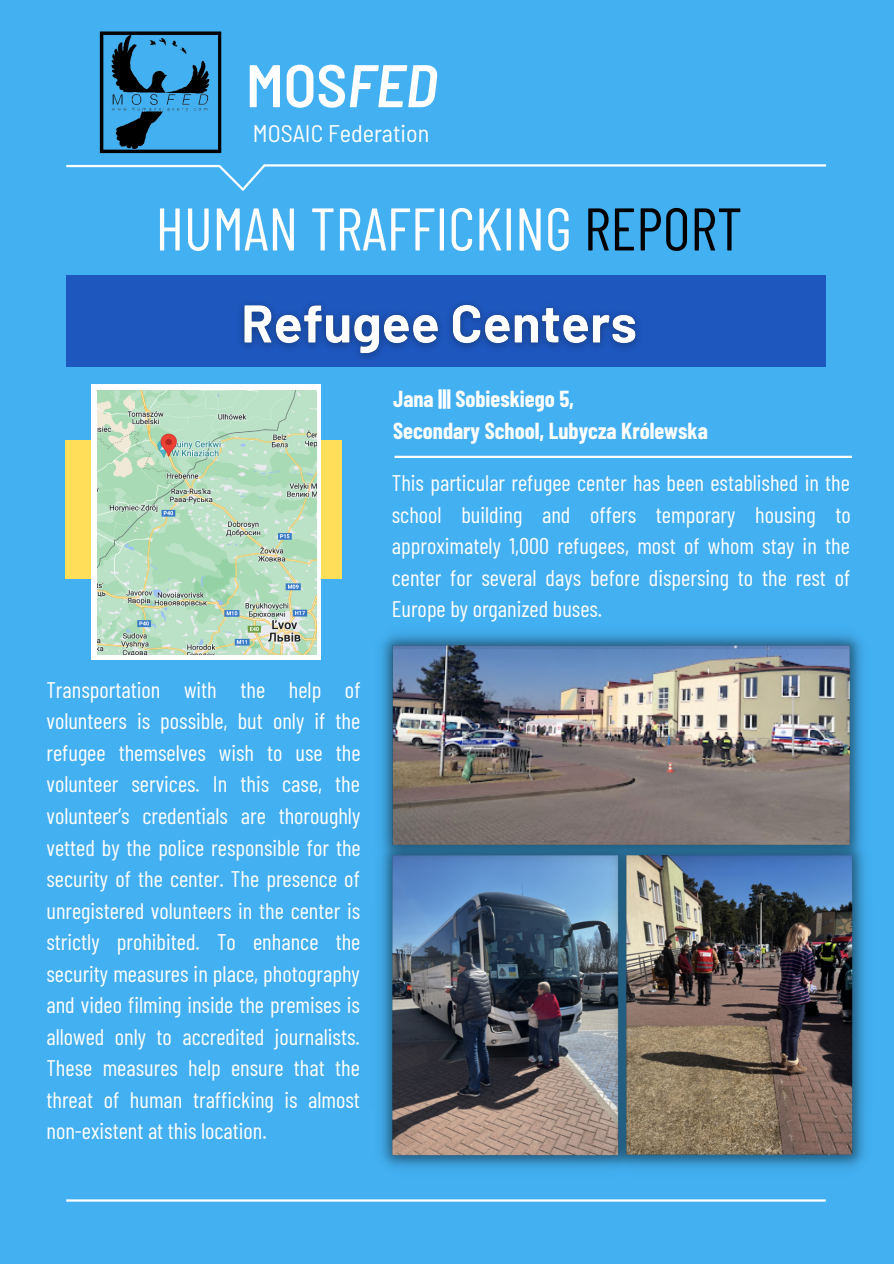
<style>
.page{position:relative;width:894px;height:1264px;background:#fff}
.page>*{position:absolute;margin:0;border:0;box-sizing:border-box;transform-origin:0 0}
.t1{font:60px "Barlow Condensed";color:#fefefe}
.t2{font:600 semi-condensed 60px "Barlow";color:#fefefe}
.t3{font:semi-condensed 24px "Barlow";color:#fefefe}
.t4{font:700 22.65px "Barlow Condensed";color:#fefefe}
.t5{font:22.5px/31.5px "Barlow Condensed";color:#fefefe;text-align:justify}
.s1{font-style:italic}
.s2{color:#000}
</style>
<div class="page">
<div style="left:0;top:0;width:893px;height:1263px;background:#43b0f1"></div>
<img style="left:66px;top:31px;width:206px;height:137px">
<hr style="left:66px;top:165px;width:153px;height:2px;background:#fefefe">
<hr style="left:264px;top:164px;width:561px;height:2px;background:#fefefe">
<svg style="left:216px;top:162px;width:52px;height:29px"></svg>
<hr style="left:66px;top:1199px;width:759px;height:2px;background:#fefefe">
<div style="left:66px;top:275px;width:759px;height:92px;background:#1e57be"></div>
<hr style="left:394px;top:456px;width:457px;height:2px;background:#fefefe">
<img style="left:380px;top:867px;width:224px;height:302px">
<img style="left:604px;top:867px;width:262px;height:302px">
<img style="left:380px;top:633px;width:485px;height:234px">
<img style="left:240px;top:303px;width:398px;height:55px">
<div style="left:65px;top:440px;width:276px;height:139px;background:#ffde59"></div>
<svg style="left:91px;top:384px;width:230px;height:276px;background:#f5f8f5"></svg>
<img style="left:98px;top:390px;width:218px;height:264px">
<p class="t2" style="left:246px;top:47px;width:193px">MOS<span class="s1">FED</span></p>
<p class="t3" style="left:253px;top:118px;width:178px">MOSAIC Federation</p>
<p class="t1" style="left:155px;top:190px;width:588px">HUMAN TRAFFICKING <span class="s2">REPORT</span></p>
<p class="t4" style="left:393px;top:384px;width:182px">Jana ||| Sobieskiego 5,</p>
<p class="t4" style="left:393px;top:416px;width:316px">Secondary School, Lubycza Królewska</p>
<p class="t5" style="left:46px;top:673px;width:316px">Transportation with the help of volunteers is possible, but only if the refugee themselves wish to use the volunteer services. In this case, the volunteer’s credentials are thoroughly vetted by the police responsible for the security of the center. The presence of unregistered volunteers in the center is strictly prohibited. To enhance the security measures in place, photography and video filming inside the premises is allowed only to accredited journalists.<br>These measures help ensure that the threat of human trafficking is almost non-existent at this location.</p>
<p class="t5" style="left:392px;top:466px;width:460px">This particular refugee center has been established in the school building and offers temporary housing to approximately 1,000 refugees, most of whom stay in the center for several days before dispersing to the rest of Europe by organized buses.</p>
</div>
